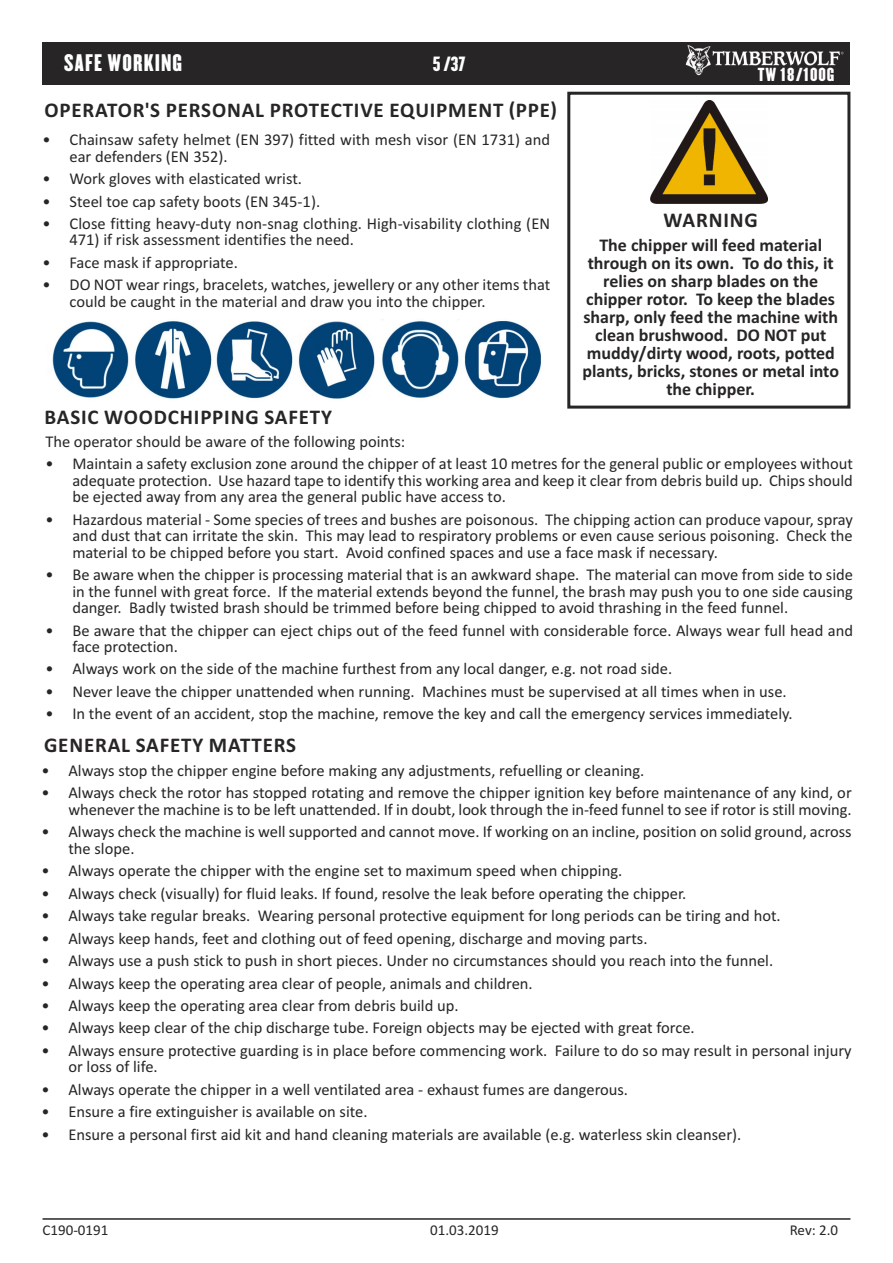
<style>
.page{position:relative;width:893px;height:1263px;background:#fff}
.page>*{position:absolute;margin:0;border:0;box-sizing:border-box;transform-origin:0 0}
.t1{font:700 21px "Calibri";letter-spacing:.04em;color:#272526}
.t2{font:21px "Champion HTF Lightweight";letter-spacing:.05em;color:#fff}
.t3{font:700 18px/18px "Calibri";color:#272526;text-align:center}
.t4{font:18px "Champion HTF Lightweight";color:#fff}
.t5{font:16.5px/16.5px "Calibri";color:#272526}
.t6{font:16.5px "Champion HTF Lightweight";letter-spacing:.05em;color:#fff}
.t7{font:15px "Calibri";color:#272526}
</style>
<div class="page">
<div style="left:43px;top:43px;width:807px;height:42px;background:#272526"></div>
<hr style="left:43px;top:1218px;width:807px;height:2px;background:#272526">
<img style="left:682px;top:42px;width:163px;height:34px">
<div style="left:567px;top:92px;width:283px;height:317px;border:3px solid #272526"></div>
<svg style="left:650px;top:195px;width:118px;height:9px"></svg>
<img style="left:651px;top:101px;width:116px;height:102px">
<div style="left:574px;top:208px;width:273px;height:31px;background:#fff"></div>
<img style="left:52px;top:319px;width:489px;height:80px">
<p class="t2" style="left:64px;top:55px;width:120px">SAFE WORKING</p>
<p class="t4" style="left:433px;top:56px;width:34px">5 /37</p>
<p class="t1" style="left:44px;top:102px;width:514px">OPERATOR'S PERSONAL PROTECTIVE EQUIPMENT (PPE)</p>
<p class="t5" style="left:70px;top:133px;width:482px;text-indent:-27px">• Chainsaw safety helmet (EN 397) fitted with mesh visor (EN 1731) and ear defenders (EN 352).</p>
<p class="t5" style="left:43px;top:172px;width:261px">• Work gloves with elasticated wrist.</p>
<p class="t5" style="left:43px;top:194px;width:279px">• Steel toe cap safety boots (EN 345-1).</p>
<p class="t5" style="left:70px;top:217px;width:482px;text-indent:-27px">• Close fitting heavy-duty non-snag clothing. High-visability clothing (EN<br>471) if risk assessment identifies the need.</p>
<p class="t5" style="left:43px;top:256px;width:197px">• Face mask if appropriate.</p>
<p class="t5" style="left:70px;top:278px;width:482px;text-indent:-27px">• DO NOT wear rings, bracelets, watches, jewellery or any other items that could be caught in the material and draw you into the chipper.</p>
<p class="t1" style="left:44px;top:410px;width:289px">BASIC WOODCHIPPING SAFETY</p>
<p class="t6" style="left:758px;top:68px;width:78px">TW 18/100G</p>
<p class="t1" style="left:664px;top:213px;width:96px">WARNING</p>
<p class="t3" style="left:582px;top:238px;width:258px">The chipper will feed material through on its own. To do this, it relies on sharp blades on the chipper rotor. To keep the blades sharp, only feed the machine with clean brushwood. DO NOT put muddy/dirty wood, roots, potted plants, bricks, stones or metal into the chipper.</p>
<p class="t5" style="left:45px;top:434px;width:362px">The operator should be aware of the following points:</p>
<p class="t5" style="left:72px;top:457px;width:782px;text-align:justify;text-indent:-27px">• Maintain a safety exclusion zone around the chipper of at least 10 metres for the general public or employees without adequate protection. Use hazard tape to identify this working area and keep it clear from debris build up. Chips should be ejected away from any area the general public have access to.</p>
<p class="t5" style="left:72px;top:512px;width:782px;text-align:justify;text-indent:-27px">• Hazardous material - Some species of trees and bushes are poisonous. The chipping action can produce vapour, spray and dust that can irritate the skin. This may lead to respiratory problems or even cause serious poisoning. Check the material to be chipped before you start. Avoid confined spaces and use a face mask if necessary.</p>
<p class="t5" style="left:72px;top:568px;width:782px;text-align:justify;text-indent:-27px">• Be aware when the chipper is processing material that is an awkward shape. The material can move from side to side in the funnel with great force. If the material extends beyond the funnel, the brash may push you to one side causing danger. Badly twisted brash should be trimmed before being chipped to avoid thrashing in the feed funnel.</p>
<p class="t5" style="left:72px;top:623px;width:782px;text-indent:-27px">• Be aware that the chipper can eject chips out of the feed funnel with considerable force. Always wear full head and face protection.</p>
<p class="t5" style="left:45px;top:662px;width:628px">• Always work on the side of the machine furthest from any local danger, e.g. not road side.</p>
<p class="t5" style="left:45px;top:684px;width:743px">• Never leave the chipper unattended when running. Machines must be supervised at all times when in use.</p>
<p class="t5" style="left:45px;top:707px;width:749px">• In the event of an accident, stop the machine, remove the key and call the emergency services immediately.</p>
<p class="t1" style="left:44px;top:737px;width:254px">GENERAL SAFETY MATTERS</p>
<p class="t5" style="left:41px;top:763px;width:604px">• Always stop the chipper engine before making any adjustments, refuelling or cleaning.</p>
<p class="t5" style="left:41px;top:786px;width:812px;text-align:right">• Always check the rotor has stopped rotating and remove the chipper ignition key before maintenance of any kind, or whenever the machine is to be left unattended. If in doubt, look through the in-feed funnel to see if rotor is still moving.</p>
<p class="t5" style="left:68px;top:825px;width:785px;text-indent:-27px">• Always check the machine is well supported and cannot move. If working on an incline, position on solid ground, across the slope.</p>
<p class="t5" style="left:41px;top:864px;width:582px">• Always operate the chipper with the engine set to maximum speed when chipping.</p>
<p class="t5" style="left:41px;top:886px;width:646px">• Always check (visually) for fluid leaks. If found, resolve the leak before operating the chipper.</p>
<p class="t5" style="left:41px;top:909px;width:741px">• Always take regular breaks. Wearing personal protective equipment for long periods can be tiring and hot.</p>
<p class="t5" style="left:41px;top:931px;width:608px">• Always keep hands, feet and clothing out of feed opening, discharge and moving parts.</p>
<p class="t5" style="left:41px;top:954px;width:733px">• Always use a push stick to push in short pieces. Under no circumstances should you reach into the funnel.</p>
<p class="t5" style="left:41px;top:976px;width:493px">• Always keep the operating area clear of people, animals and children.</p>
<p class="t5" style="left:41px;top:998px;width:419px">• Always keep the operating area clear from debris build up.</p>
<p class="t5" style="left:41px;top:1021px;width:655px">• Always keep clear of the chip discharge tube. Foreign objects may be ejected with great force.</p>
<p class="t5" style="left:68px;top:1043px;width:785px;text-indent:-27px">• Always ensure protective guarding is in place before commencing work. Failure to do so may result in personal injury or loss of life.</p>
<p class="t5" style="left:41px;top:1082px;width:588px">• Always operate the chipper in a well ventilated area - exhaust fumes are dangerous.</p>
<p class="t5" style="left:41px;top:1105px;width:328px">• Ensure a fire extinguisher is available on site.</p>
<p class="t5" style="left:41px;top:1127px;width:701px">• Ensure a personal first aid kit and hand cleaning materials are available (e.g. waterless skin cleanser).</p>
<p class="t7" style="left:43px;top:1224px;width:67px">C190-0191</p>
<p class="t7" style="left:430px;top:1224px;width:70px">01.03.2019</p>
<p class="t7" style="left:790px;top:1224px;width:50px">Rev: 2.0</p>
</div>
